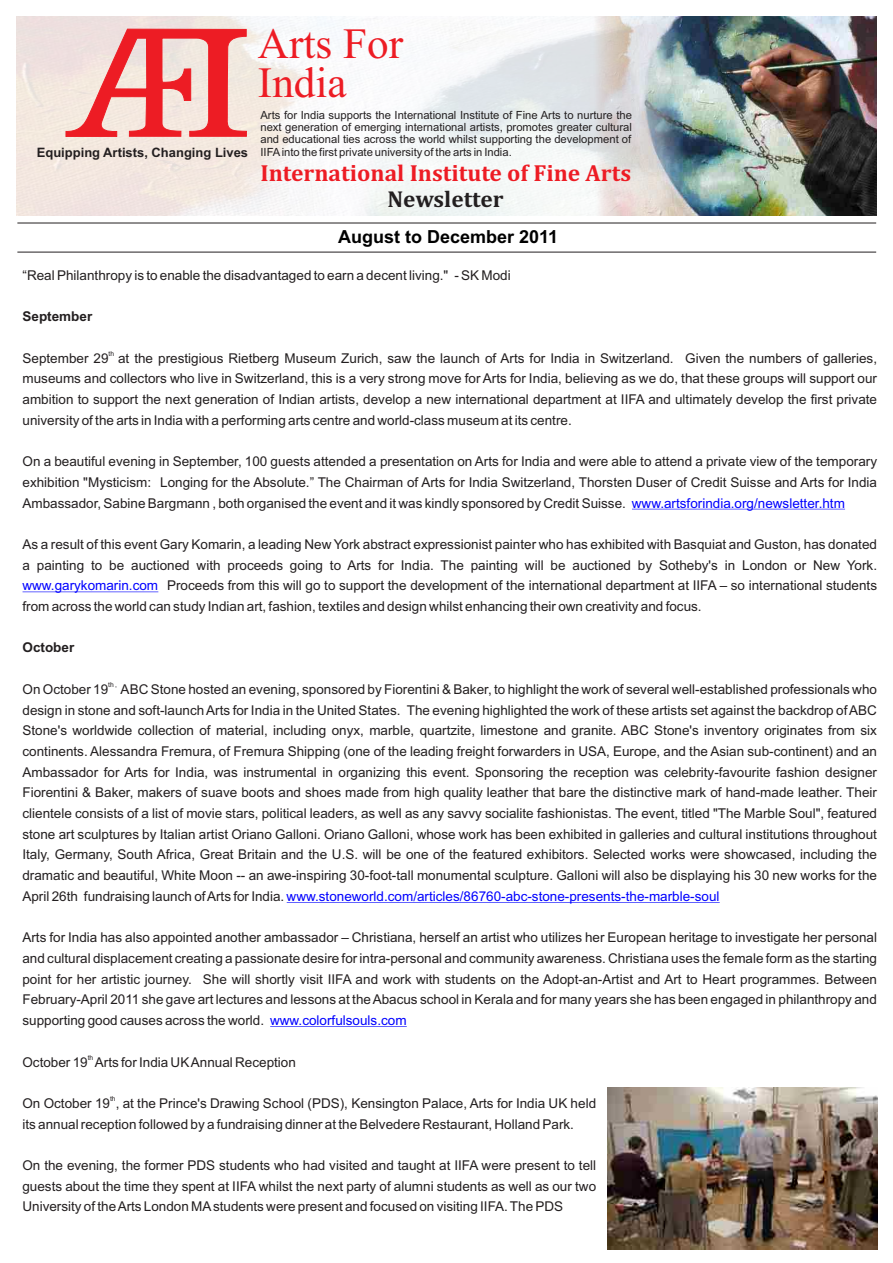
<style>
.page{position:relative;width:893px;height:1263px;background:#fff}
.page>*{position:absolute;margin:0;border:0;box-sizing:border-box;transform-origin:0 0}
.t1{font:43.2px/38.2px "Times New Roman";color:#ed1c24}
.t2{font:700 23.55px "Cambria";color:#ed1c24}
.t3{font:700 23.25px "Cambria";color:#231f20}
.t4{font:700 18px "Arial";color:#000}
.t5{font:13.5px/20.7px "Arial";color:#231f20;text-align:justify}
.t6{font:13.5px "Arial";color:#00f}
.t7{font:700 13.5px "Arial";color:#231f20}
.t8{font:700 12.9px "Arial";color:#231f20}
.t9{font:11.25px/12.5px "Arial";color:#231f20;text-align:justify}
.t10{font:6.75px "Arial";color:#231f20}
.s1{color:#00f}
</style>
<div class="page">
<hr style="left:632px;top:509px;width:213px;height:1px;background:#00f">
<hr style="left:23px;top:592px;width:135px;height:1px;background:#00f">
<hr style="left:287px;top:902px;width:433px;height:1px;background:#00f">
<hr style="left:270px;top:1026px;width:137px;height:1px;background:#00f">
<img style="left:571px;top:16px;width:306px;height:200px">
<hr style="left:17px;top:252px;width:859px;height:1px;background:#231f20">
<hr style="left:17px;top:223px;width:859px;height:1px;background:#231f20">
<svg style="left:66px;top:29px;width:181px;height:180px;background:#f0b6b2"></svg>
<img style="left:607px;top:1088px;width:270px;height:161px">
<p class="t8" style="left:37px;top:147px;width:213px">Equipping Artists, Changing Lives</p>
<h1 class="t1" style="left:258px;top:29px;width:147px">Arts For<br>India</h1>
<p class="t9" style="left:260px;top:109px;width:373px">Arts for India supports the International Institute of Fine Arts to nurture the next generation of emerging international artists, promotes greater cultural and educational ties across the world whilst supporting the development of IIFAinto the first private university of the arts in India.</p>
<h2 class="t2" style="left:260px;top:162px;width:372px">International Institute of Fine Arts</h2>
<h3 class="t3" style="left:387px;top:189px;width:118px">Newsletter</h3>
<h3 class="t4" style="left:338px;top:230px;width:222px">August to December 2011</h3>
<p class="t5" style="left:23px;top:266px;width:490px">“Real Philanthropy is to enable the disadvantaged to earn a decent living." - SK Modi</p>
<p class="t7" style="left:23px;top:311px;width:71px">September</p>
<p class="t10" style="left:109px;top:351px;width:7px">th</p>
<p class="t5" style="left:23px;top:349px;width:856px">September 29 at the prestigious Rietberg Museum Zurich, saw the launch of Arts for India in Switzerland. Given the numbers of galleries, museums and collectors who live in Switzerland, this is a very strong move for Arts for India, believing as we do, that these groups will support our ambition to support the next generation of Indian artists, develop a new international department at IIFA and ultimately develop the first private university of the arts in India with a performing arts centre and world-class museum at its centre.</p>
<p class="t5" style="left:23px;top:452px;width:856px">On a beautiful evening in September, 100 guests attended a presentation on Arts for India and were able to attend a private view of the temporary exhibition "Mysticism: Longing for the Absolute.” The Chairman of Arts for India Switzerland, Thorsten Duser of Credit Suisse and Arts for India Ambassador, Sabine Bargmann , both organised the event and it was kindly sponsored by Credit Suisse. <span class="s1">www.artsforindia.org/newsletter.htm</span></p>
<p class="t5" style="left:23px;top:535px;width:856px">As a result of this event Gary Komarin, a leading New York abstract expressionist painter who has exhibited with Basquiat and Guston, has donated</p>
<p class="t5" style="left:23px;top:556px;width:856px">a painting to be auctioned with proceeds going to Arts for India. The painting will be auctioned by Sotheby's in London or New York.</p>
<p class="t5" style="left:167px;top:576px;width:711px">Proceeds from this will go to support the development of the international department at IIFA – so international students</p>
<p class="t5" style="left:23px;top:597px;width:681px">from across the world can study Indian art, fashion, textiles and design whilst enhancing their own creativity and focus.</p>
<p class="t7" style="left:23px;top:643px;width:53px">October</p>
<p class="t10" style="left:108px;top:682px;width:10px">th ,</p>
<p class="t6" style="left:22px;top:580px;width:137px">www.garykomarin.com</p>
<p class="t5" style="left:22px;top:680px;width:856px">On October 19 ABC Stone hosted an evening, sponsored by Fiorentini &amp; Baker, to highlight the work of several well-established professionals who design in stone and soft-launch Arts for India in the United States. The evening highlighted the work of these artists set against the backdrop of ABC Stone's worldwide collection of material, including onyx, marble, quartzite, limestone and granite. ABC Stone's inventory originates from six continents. Alessandra Fremura, of Fremura Shipping (one of the leading freight forwarders in USA, Europe, and the Asian sub-continent) and an Ambassador for Arts for India, was instrumental in organizing this event. Sponsoring the reception was celebrity-favourite fashion designer Fiorentini &amp; Baker, makers of suave boots and shoes made from high quality leather that bare the distinctive mark of hand-made leather. Their clientele consists of a list of movie stars, political leaders, as well as any savvy socialite fashionistas. The event, titled "The Marble Soul", featured stone art sculptures by Italian artist Oriano Galloni. Oriano Galloni, whose work has been exhibited in galleries and cultural institutions throughout Italy, Germany, South Africa, Great Britain and the U.S. will be one of the featured exhibitors. Selected works were showcased, including the dramatic and beautiful, White Moon -- an awe-inspiring 30-foot-tall monumental sculpture. Galloni will also be displaying his 30 new works for the April 26th fundraising launch of Arts for India. <span class="s1">www.stoneworld.com/articles/86760-abc-stone-presents-the-marble-soul</span></p>
<p class="t5" style="left:22px;top:928px;width:856px">Arts for India has also appointed another ambassador – Christiana, herself an artist who utilizes her European heritage to investigate her personal and cultural displacement creating a passionate desire for intra-personal and community awareness. Christiana uses the female form as the starting point for her artistic journey. She will shortly visit IIFA and work with students on the Adopt-an-Artist and Art to Heart programmes. Between February-April 2011 she gave art lectures and lessons at the Abacus school in Kerala and for many years she has been engaged in philanthropy and supporting good causes across the world. <span class="s1">www.colorfulsouls.com</span></p>
<p class="t10" style="left:88px;top:1055px;width:7px">th</p>
<p class="t5" style="left:22px;top:1053px;width:275px">October 19 Arts for India UK Annual Reception</p>
<p class="t10" style="left:110px;top:1096px;width:7px">th</p>
<p class="t5" style="left:22px;top:1094px;width:575px">On October 19 , at the Prince's Drawing School (PDS), Kensington Palace, Arts for India UK held its annual reception followed by a fundraising dinner at the Belvedere Restaurant, Holland Park.</p>
<p class="t5" style="left:22px;top:1156px;width:575px">On the evening, the former PDS students who had visited and taught at IIFA were present to tell guests about the time they spent at IIFA whilst the next party of alumni students as well as our two University of the Arts London MAstudents were present and focused on visiting IIFA. The PDS</p>
</div>
